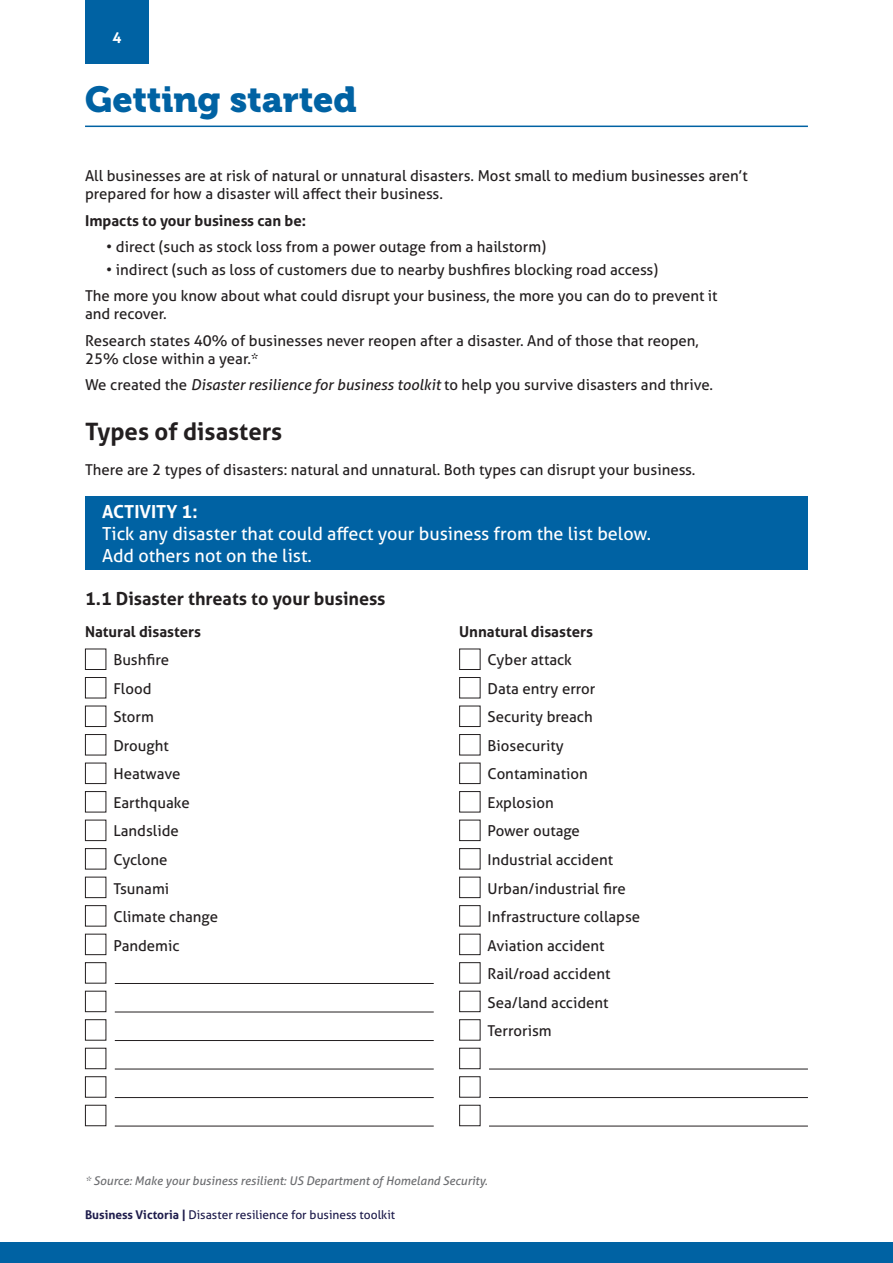
<style>
.page{position:relative;width:893px;height:1263px;background:#fff}
.page>*{position:absolute;margin:0;border:0;box-sizing:border-box;transform-origin:0 0}
.Headline{font:36px "Museo 900";color:#0062a3}
.Subheadline_1{font:700 24px "Aller";color:#231f20}
.Activity_2{font:18px/21.6px "Aller";color:#fff}
.Subheadline_2{font:700 18px "Aller";color:#231f20}
.Activity{font:700 18px "Aller";color:#fff}
.Body_Copy{font:15px/18px "Aller";color:#231f20}
.Body_Copy_Bold{font:700 15px "Aller";color:#231f20}
.Bullets{font:15px "Aller";color:#231f20}
.Page_Number{font:700 15px "Aller";color:#fff}
.Body_Copy-2{font:italic 12px "Aller";color:#6c6d70}
.t1{font:12px "Aller";color:#1e1c4c}
.s1{font-style:italic}
.s2{font-weight:700}
</style>
<div class="page">
<hr style="left:115px;top:983px;width:319px;height:1px;background:#231f20">
<hr style="left:115px;top:1012px;width:319px;height:1px;background:#231f20">
<hr style="left:115px;top:1040px;width:319px;height:1px;background:#231f20">
<hr style="left:115px;top:1069px;width:319px;height:1px;background:#231f20">
<hr style="left:115px;top:1097px;width:319px;height:1px;background:#231f20">
<hr style="left:115px;top:1126px;width:319px;height:1px;background:#231f20">
<div style="left:85px;top:649px;width:21px;height:21px;border:1px solid #231f20"></div>
<div style="left:85px;top:677px;width:21px;height:21px;border:1px solid #231f20"></div>
<div style="left:85px;top:706px;width:21px;height:21px;border:1px solid #231f20"></div>
<div style="left:85px;top:734px;width:21px;height:21px;border:1px solid #231f20"></div>
<div style="left:85px;top:763px;width:21px;height:21px;border:1px solid #231f20"></div>
<div style="left:85px;top:791px;width:21px;height:21px;border:1px solid #231f20"></div>
<div style="left:85px;top:820px;width:21px;height:21px;border:1px solid #231f20"></div>
<div style="left:85px;top:848px;width:21px;height:21px;border:1px solid #231f20"></div>
<div style="left:85px;top:877px;width:21px;height:21px;border:1px solid #231f20"></div>
<div style="left:85px;top:905px;width:21px;height:21px;border:1px solid #231f20"></div>
<div style="left:85px;top:934px;width:21px;height:21px;border:1px solid #231f20"></div>
<div style="left:85px;top:962px;width:21px;height:21px;border:1px solid #231f20"></div>
<div style="left:85px;top:991px;width:21px;height:21px;border:1px solid #231f20"></div>
<div style="left:85px;top:1019px;width:21px;height:21px;border:1px solid #231f20"></div>
<div style="left:85px;top:1048px;width:21px;height:21px;border:1px solid #231f20"></div>
<div style="left:85px;top:1076px;width:21px;height:21px;border:1px solid #231f20"></div>
<div style="left:85px;top:1105px;width:21px;height:21px;border:1px solid #231f20"></div>
<hr style="left:489px;top:1069px;width:319px;height:1px;background:#231f20">
<hr style="left:489px;top:1097px;width:319px;height:1px;background:#231f20">
<hr style="left:489px;top:1126px;width:319px;height:1px;background:#231f20">
<div style="left:459px;top:649px;width:21px;height:21px;border:1px solid #231f20"></div>
<div style="left:459px;top:677px;width:21px;height:21px;border:1px solid #231f20"></div>
<div style="left:459px;top:706px;width:21px;height:21px;border:1px solid #231f20"></div>
<div style="left:459px;top:734px;width:21px;height:21px;border:1px solid #231f20"></div>
<div style="left:459px;top:763px;width:21px;height:21px;border:1px solid #231f20"></div>
<div style="left:459px;top:791px;width:21px;height:21px;border:1px solid #231f20"></div>
<div style="left:459px;top:820px;width:21px;height:21px;border:1px solid #231f20"></div>
<div style="left:459px;top:848px;width:21px;height:21px;border:1px solid #231f20"></div>
<div style="left:459px;top:877px;width:21px;height:21px;border:1px solid #231f20"></div>
<div style="left:459px;top:905px;width:21px;height:21px;border:1px solid #231f20"></div>
<div style="left:459px;top:934px;width:21px;height:21px;border:1px solid #231f20"></div>
<div style="left:459px;top:962px;width:21px;height:21px;border:1px solid #231f20"></div>
<div style="left:459px;top:991px;width:21px;height:21px;border:1px solid #231f20"></div>
<div style="left:459px;top:1019px;width:21px;height:21px;border:1px solid #231f20"></div>
<div style="left:459px;top:1048px;width:21px;height:21px;border:1px solid #231f20"></div>
<div style="left:459px;top:1076px;width:21px;height:21px;border:1px solid #231f20"></div>
<div style="left:459px;top:1105px;width:21px;height:21px;border:1px solid #231f20"></div>
<div style="left:85px;top:0;width:64px;height:64px;background:#0062a3"></div>
<div style="left:0;top:1242px;width:893px;height:21px;background:#0062a3"></div>
<hr style="left:85px;top:126px;width:723px;height:1px;background:#0062a3">
<div style="left:85px;top:496px;width:723px;height:74px;background:#0062a3"></div>
<p class="Page_Number" style="left:112px;top:29px;width:10px">4</p>
<p class="Headline" style="left:85px;top:79px;width:273px">Getting started</p>
<p class="Body_Copy" style="left:85px;top:167px;width:664px">All businesses are at risk of natural or unnatural disasters. Most small to medium businesses aren’t prepared for how a disaster will affect their business.</p>
<p class="Body_Copy_Bold" style="left:85px;top:211px;width:223px">Impacts to your business can be:</p>
<p class="Bullets" style="left:106px;top:238px;width:441px">• direct (such as stock loss from a power outage from a hailstorm)</p>
<p class="Body_Copy" style="left:106px;top:260px;width:553px">• indirect (such as loss of customers due to nearby bushfires blocking road access)</p>
<p class="Body_Copy" style="left:85px;top:287px;width:634px">The more you know about what could disrupt your business, the more you can do to prevent it and recover.</p>
<p class="Body_Copy" style="left:85px;top:331px;width:615px">Research states 40% of businesses never reopen after a disaster. And of those that reopen,<br>25% close within a year.*</p>
<p class="Body_Copy" style="left:85px;top:376px;width:630px">We created the <span class="s1">Disaster resilience for business toolkit</span> to help you survive disasters and thrive.</p>
<p class="Subheadline_1" style="left:85px;top:417px;width:199px">Types of disasters</p>
<p class="Body_Copy" style="left:85px;top:461px;width:612px">There are 2 types of disasters: natural and unnatural. Both types can disrupt your business.</p>
<p class="Activity" style="left:102px;top:501px;width:97px">ACTIVITY 1:</p>
<p class="Activity_2" style="left:102px;top:523px;width:550px">Tick any disaster that could affect your business from the list below.<br>Add others not on the list.</p>
<p class="Subheadline_2" style="left:85px;top:587px;width:302px">1.1 Disaster threats to your business</p>
<p class="Body_Copy_Bold" style="left:85px;top:622px;width:118px">Natural disasters</p>
<p class="Body_Copy" style="left:113px;top:651px;width:57px">Bushfire</p>
<p class="Body_Copy" style="left:113px;top:679px;width:40px">Flood</p>
<p class="Body_Copy" style="left:113px;top:708px;width:42px">Storm</p>
<p class="Body_Copy" style="left:113px;top:736px;width:57px">Drought</p>
<p class="Body_Copy" style="left:113px;top:765px;width:68px">Heatwave</p>
<p class="Body_Copy" style="left:113px;top:793px;width:78px">Earthquake</p>
<p class="Body_Copy" style="left:113px;top:822px;width:67px">Landslide</p>
<p class="Body_Copy" style="left:113px;top:851px;width:56px">Cyclone</p>
<p class="Body_Copy" style="left:113px;top:879px;width:57px">Tsunami</p>
<p class="Body_Copy" style="left:113px;top:908px;width:106px">Climate change</p>
<p class="Body_Copy" style="left:113px;top:936px;width:68px">Pandemic</p>
<p class="Body_Copy_Bold" style="left:459px;top:622px;width:135px">Unnatural disasters</p>
<p class="Body_Copy" style="left:488px;top:651px;width:86px">Cyber attack</p>
<p class="Body_Copy" style="left:488px;top:679px;width:109px">Data entry error</p>
<p class="Body_Copy" style="left:488px;top:708px;width:107px">Security breach</p>
<p class="Body_Copy" style="left:488px;top:736px;width:78px">Biosecurity</p>
<p class="Body_Copy" style="left:488px;top:765px;width:102px">Contamination</p>
<p class="Body_Copy" style="left:488px;top:793px;width:68px">Explosion</p>
<p class="Body_Copy" style="left:488px;top:822px;width:94px">Power outage</p>
<p class="Body_Copy" style="left:488px;top:851px;width:127px">Industrial accident</p>
<p class="Body_Copy" style="left:488px;top:879px;width:140px">Urban/industrial fire</p>
<p class="Body_Copy" style="left:488px;top:908px;width:154px">Infrastructure collapse</p>
<p class="Body_Copy" style="left:488px;top:936px;width:118px">Aviation accident</p>
<p class="Body_Copy" style="left:488px;top:965px;width:124px">Rail/road accident</p>
<p class="Body_Copy" style="left:488px;top:993px;width:123px">Sea/land accident</p>
<p class="Body_Copy" style="left:488px;top:1022px;width:66px">Terrorism</p>
<p class="Body_Copy-2" style="left:85px;top:1173px;width:404px">* Source: Make your business resilient: US Department of Homeland Security.</p>
<p class="t1" style="left:85px;top:1207px;width:312px"><span class="s2">Business Victoria |</span> Disaster resilience for business toolkit</p>
</div>
